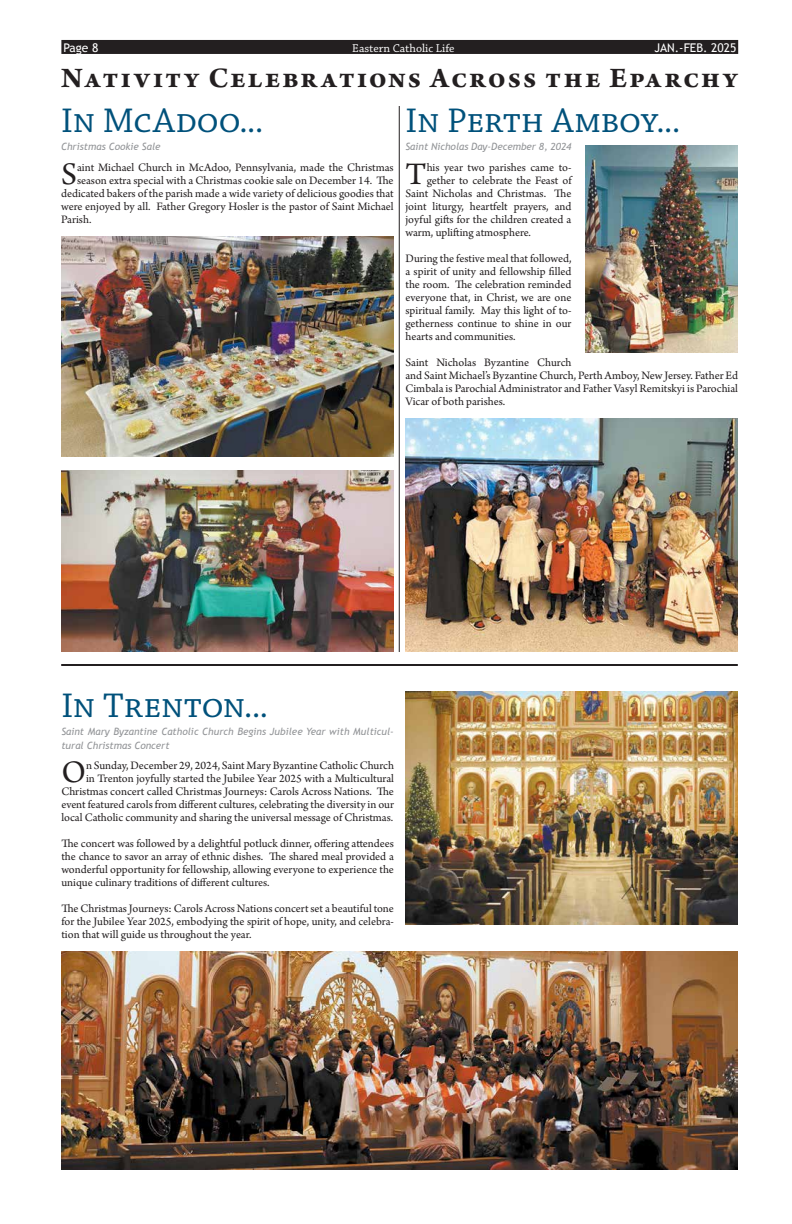
<style>
.page{position:relative;width:792px;height:1224px;background:#fff}
.page>*{position:absolute;margin:0;border:0;box-sizing:border-box;transform-origin:0 0}
.t1{font:36px "Chaparral Pro";color:#00517b}
.t2{font:33px "Arno Pro";color:#231f20}
.t3{font:700 30px "Arno Pro";letter-spacing:.07em;color:#231f20}
.t4{font:12px/13px "Arno Pro";color:#231f20;text-align:justify}
.t5{font:12px "Chaparral Pro";color:#fff}
.t6{font:12px "Trebuchet MS";color:#fff}
.t7{font:italic 10px/14.4px "Trebuchet MS";color:#939598}
</style>
<div class="page">
<div style="left:61px;top:40px;width:677px;height:14px;background:#231f20"></div>
<img style="left:61px;top:236px;width:333px;height:221px">
<img style="left:406px;top:418px;width:332px;height:234px">
<img style="left:585px;top:145px;width:153px;height:208px">
<hr style="left:61px;top:664px;width:677px;height:2px;background:#231f20">
<img style="left:61px;top:951px;width:677px;height:219px">
<img style="left:406px;top:691px;width:332px;height:234px">
<img style="left:61px;top:470px;width:333px;height:182px">
<hr style="left:399px;top:106px;width:1px;height:546px;background:#231f20">
<p class="t6" style="left:63px;top:40px;width:36px">Page 8</p>
<p class="t5" style="left:352px;top:41px;width:104px">Eastern Catholic Life</p>
<p class="t6" style="left:654px;top:40px;width:83px">JAN.-FEB. 2025</p>
<h3 class="t3" style="left:61px;top:60px;width:678px">Nativity Celebrations Across the Eparchy</h3>
<h1 class="t1" style="left:61px;top:101px;width:204px">In McAdoo...</h1>
<p class="t7" style="left:61px;top:139px;width:101px">Christmas Cookie Sale</p>
<h2 class="t2" style="left:61px;top:155px;width:17px">S</h2>
<p class="t4" style="left:77px;top:162px;width:318px">aint Michael Church in McAdoo, Pennsylvania, made the Christmas</p>
<h1 class="t1" style="left:406px;top:101px;width:277px">In Perth Amboy...</h1>
<p class="t7" style="left:406px;top:139px;width:167px">Saint Nicholas Day-December 8, 2024</p>
<h2 class="t2" style="left:406px;top:155px;width:23px">T</h2>
<p class="t4" style="left:427px;top:162px;width:146px">his year two parishes came to-</p>
<p class="t4" style="left:77px;top:175px;width:318px">season extra special with a Christmas cookie sale on December 14. The</p>
<p class="t4" style="left:61px;top:188px;width:334px">dedicated bakers of the parish made a wide variety of delicious goodies that</p>
<p class="t4" style="left:61px;top:201px;width:334px">were enjoyed by all. Father Gregory Hosler is the pastor of Saint Michael</p>
<p class="t4" style="left:61px;top:214px;width:32px">Parish.</p>
<p class="t4" style="left:427px;top:175px;width:147px">gether to celebrate the Feast of</p>
<p class="t4" style="left:405px;top:188px;width:168px">Saint Nicholas and Christmas. The</p>
<p class="t4" style="left:405px;top:201px;width:167px">joint liturgy, heartfelt prayers, and</p>
<p class="t4" style="left:405px;top:214px;width:167px">joyful gifts for the children created a</p>
<p class="t4" style="left:405px;top:227px;width:127px">warm, uplifting atmosphere.</p>
<p class="t4" style="left:405px;top:253px;width:168px">During the festive meal that followed, a spirit of unity and fellowship filled the room. The celebration reminded everyone that, in Christ, we are one spiritual family. May this light of to&shy;getherness continue to shine in our hearts and communities.</p>
<p class="t4" style="left:405px;top:356px;width:334px;text-align:left">Saint Nicholas Byzantine Church<br>and Saint Michael’s Byzantine Church, Perth Amboy, New Jersey. Father Ed Cimbala is Parochial Administrator and Father Vasyl Remitskyi is Parochial Vicar of both parishes.</p>
<h1 class="t1" style="left:61px;top:686px;width:209px">In Trenton...</h1>
<p class="t7" style="left:61px;top:724px;width:334px">Saint Mary Byzantine Catholic Church Begins Jubilee Year with Multicul&shy;tural Christmas Concert</p>
<h2 class="t2" style="left:61px;top:753px;width:26px">O</h2>
<p class="t4" style="left:61px;top:760px;width:334px;text-align:right">n Sunday, December 29, 2024, Saint Mary Byzantine Catholic Church<br>in Trenton joyfully started the Jubilee Year 2025 with a Multicultural Christmas concert called Christmas Journeys: Carols Across Nations. The event featured carols from different cultures, celebrating the diversity in our local Catholic community and sharing the universal message of Christmas.</p>
<p class="t4" style="left:61px;top:838px;width:334px">The concert was followed by a delightful potluck dinner, offering attendees the chance to savor an array of ethnic dishes. The shared meal provided a wonderful opportunity for fellowship, allowing everyone to experience the unique culinary traditions of different cultures.</p>
<p class="t4" style="left:61px;top:903px;width:334px">The Christmas Journeys: Carols Across Nations concert set a beautiful tone for the Jubilee Year 2025, embodying the spirit of hope, unity, and celebra&shy;tion that will guide us throughout the year.</p>
</div>
